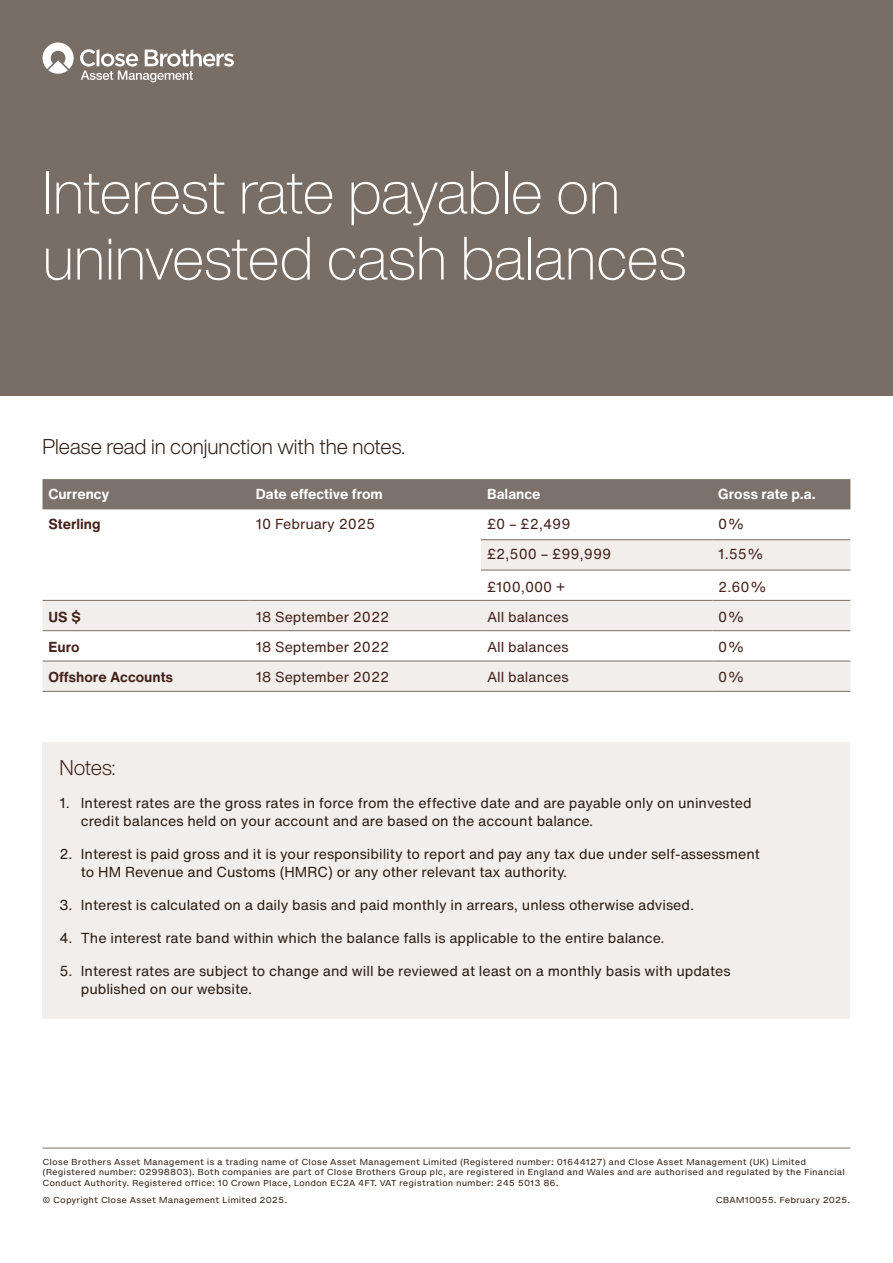
<style>
.page{position:relative;width:893px;height:1263px;background:#fff}
.page>*{position:absolute;margin:0;border:0;box-sizing:border-box;transform-origin:0 0}
._48_51pt_Cover_Header{font:200 60px/66px "Helvetica Now Display";color:#fff}
._14_16pt_Leadin_copy_small{font:300 21px "Helvetica Now Display";color:#2b1d13}
._14_16pt_Leadin_copy_small-2{font:300 21px "Helvetica Now Display";letter-spacing:-.01em;color:#442119}
.t1{font:14.25px/18px "Helvetica Now Text";color:#2b1d13}
._8_5_10pt_Body_copy{font:14.25px "Helvetica Now Text";color:#442119}
._8_5_10pt_Body_copy-2{font:700 14.25px "Helvetica Now Text";color:#fff}
._8_5_10pt_Body_copy-3{font:700 14.25px "Helvetica Now Text";color:#442119}
._5_5_6pt_Legal_copy{font:8.25px/10.5px "Helvetica Now Micro";color:#2b1d13}
</style>
<div class="page">
<div style="left:0;top:0;width:893px;height:395px;background:#796e65"></div>
<div style="left:43px;top:742px;width:807px;height:277px;background:#f1eeeb"></div>
<div style="left:43px;top:479px;width:807px;height:30px;background:#7c726b"></div>
<svg style="left:43px;top:540px;width:807px;height:151px;fill:#f1eeeb"></svg>
<hr style="left:481px;top:539px;width:231px;height:1px;background:#796e65">
<hr style="left:712px;top:539px;width:138px;height:1px;background:#796e65">
<hr style="left:481px;top:570px;width:231px;height:1px;background:#796e65">
<hr style="left:712px;top:570px;width:138px;height:1px;background:#796e65">
<hr style="left:43px;top:600px;width:207px;height:1px;background:#796e65">
<hr style="left:250px;top:600px;width:231px;height:1px;background:#796e65">
<hr style="left:481px;top:600px;width:231px;height:1px;background:#796e65">
<hr style="left:712px;top:600px;width:138px;height:1px;background:#796e65">
<hr style="left:43px;top:630px;width:207px;height:1px;background:#796e65">
<hr style="left:250px;top:630px;width:231px;height:1px;background:#796e65">
<hr style="left:481px;top:630px;width:231px;height:1px;background:#796e65">
<hr style="left:712px;top:630px;width:138px;height:1px;background:#796e65">
<hr style="left:43px;top:661px;width:207px;height:1px;background:#796e65">
<hr style="left:250px;top:661px;width:231px;height:1px;background:#796e65">
<hr style="left:481px;top:661px;width:231px;height:1px;background:#796e65">
<hr style="left:712px;top:661px;width:138px;height:1px;background:#796e65">
<hr style="left:43px;top:691px;width:207px;height:1px;background:#796e65">
<hr style="left:250px;top:691px;width:231px;height:1px;background:#796e65">
<hr style="left:481px;top:691px;width:231px;height:1px;background:#796e65">
<hr style="left:712px;top:691px;width:138px;height:1px;background:#796e65">
<hr style="left:43px;top:1148px;width:807px;height:1px;background:#796e65">
<svg style="left:43px;top:43px;width:31px;height:31px"></svg>
<svg style="left:80px;top:49px;width:154px;height:33px"></svg>
<p class="_48_51pt_Cover_Header" style="left:43px;top:159px;width:646px">Interest rate payable on uninvested cash balances</p>
<p class="_14_16pt_Leadin_copy_small" style="left:43px;top:432px;width:364px">Please read in conjunction with the notes.</p>
<p class="_8_5_10pt_Body_copy-2" style="left:49px;top:484px;width:63px">Currency</p>
<p class="_8_5_10pt_Body_copy-2" style="left:256px;top:484px;width:129px">Date effective from</p>
<p class="_8_5_10pt_Body_copy-2" style="left:487px;top:484px;width:55px">Balance</p>
<p class="_8_5_10pt_Body_copy-2" style="left:718px;top:484px;width:99px">Gross rate p.a.</p>
<p class="_8_5_10pt_Body_copy-3" style="left:49px;top:514px;width:54px">Sterling</p>
<p class="_8_5_10pt_Body_copy" style="left:256px;top:514px;width:121px">10 February 2025</p>
<p class="_8_5_10pt_Body_copy" style="left:487px;top:514px;width:85px">£0 – £2,499</p>
<p class="_8_5_10pt_Body_copy" style="left:718px;top:514px;width:28px">0%</p>
<p class="_8_5_10pt_Body_copy" style="left:487px;top:544px;width:126px">£2,500 – £99,999</p>
<p class="_8_5_10pt_Body_copy" style="left:718px;top:544px;width:48px">1.55%</p>
<p class="_8_5_10pt_Body_copy" style="left:487px;top:577px;width:80px">£100,000 +</p>
<p class="_8_5_10pt_Body_copy" style="left:718px;top:577px;width:50px">2.60%</p>
<p class="_8_5_10pt_Body_copy-3" style="left:49px;top:607px;width:34px">US $</p>
<p class="_8_5_10pt_Body_copy" style="left:256px;top:607px;width:135px">18 September 2022</p>
<p class="_8_5_10pt_Body_copy" style="left:487px;top:607px;width:83px">All balances</p>
<p class="_8_5_10pt_Body_copy" style="left:718px;top:607px;width:28px">0%</p>
<p class="_8_5_10pt_Body_copy-3" style="left:49px;top:637px;width:33px">Euro</p>
<p class="_8_5_10pt_Body_copy" style="left:256px;top:637px;width:135px">18 September 2022</p>
<p class="_8_5_10pt_Body_copy" style="left:487px;top:637px;width:83px">All balances</p>
<p class="_8_5_10pt_Body_copy" style="left:718px;top:637px;width:28px">0%</p>
<p class="_8_5_10pt_Body_copy-3" style="left:49px;top:667px;width:126px">Offshore Accounts</p>
<p class="_8_5_10pt_Body_copy" style="left:256px;top:667px;width:135px">18 September 2022</p>
<p class="_8_5_10pt_Body_copy" style="left:487px;top:667px;width:83px">All balances</p>
<p class="_8_5_10pt_Body_copy" style="left:718px;top:667px;width:28px">0%</p>
<p class="_14_16pt_Leadin_copy_small-2" style="left:60px;top:753px;width:57px">Notes:</p>
<p class="t1" style="left:81px;top:794px;width:672px;text-indent:-21px">1. Interest rates are the gross rates in force from the effective date and are payable only on uninvested credit balances held on your account and are based on the account balance.</p>
<p class="t1" style="left:81px;top:845px;width:681px;text-indent:-21px">2. Interest is paid gross and it is your responsibility to report and pay any tax due under self‑assessment to HM Revenue and Customs (HMRC) or any other relevant tax authority.</p>
<p class="t1" style="left:60px;top:896px;width:636px">3. Interest is calculated on a daily basis and paid monthly in arrears, unless otherwise advised.</p>
<p class="t1" style="left:60px;top:929px;width:607px">4. The interest rate band within which the balance falls is applicable to the entire balance.</p>
<p class="t1" style="left:81px;top:962px;width:651px;text-indent:-21px">5. Interest rates are subject to change and will be reviewed at least on a monthly basis with updates published on our website.</p>
<p class="_5_5_6pt_Legal_copy" style="left:43px;top:1156px;width:804px">Close Brothers Asset Management is a trading name of Close Asset Management Limited (Registered number: 01644127) and Close Asset Management (UK) Limited (Registered number: 02998803). Both companies are part of Close Brothers Group plc, are registered in England and Wales and are authorised and regulated by the Financial<br>Conduct Authority. Registered office: 10 Crown Place, London EC2A 4FT. VAT registration number: 245 5013 86.</p>
<p class="_5_5_6pt_Legal_copy" style="left:43px;top:1195px;width:246px">© Copyright Close Asset Management Limited 2025.</p>
<p class="_5_5_6pt_Legal_copy" style="left:716px;top:1195px;width:136px">CBAM10055. February 2025.</p>
</div>
